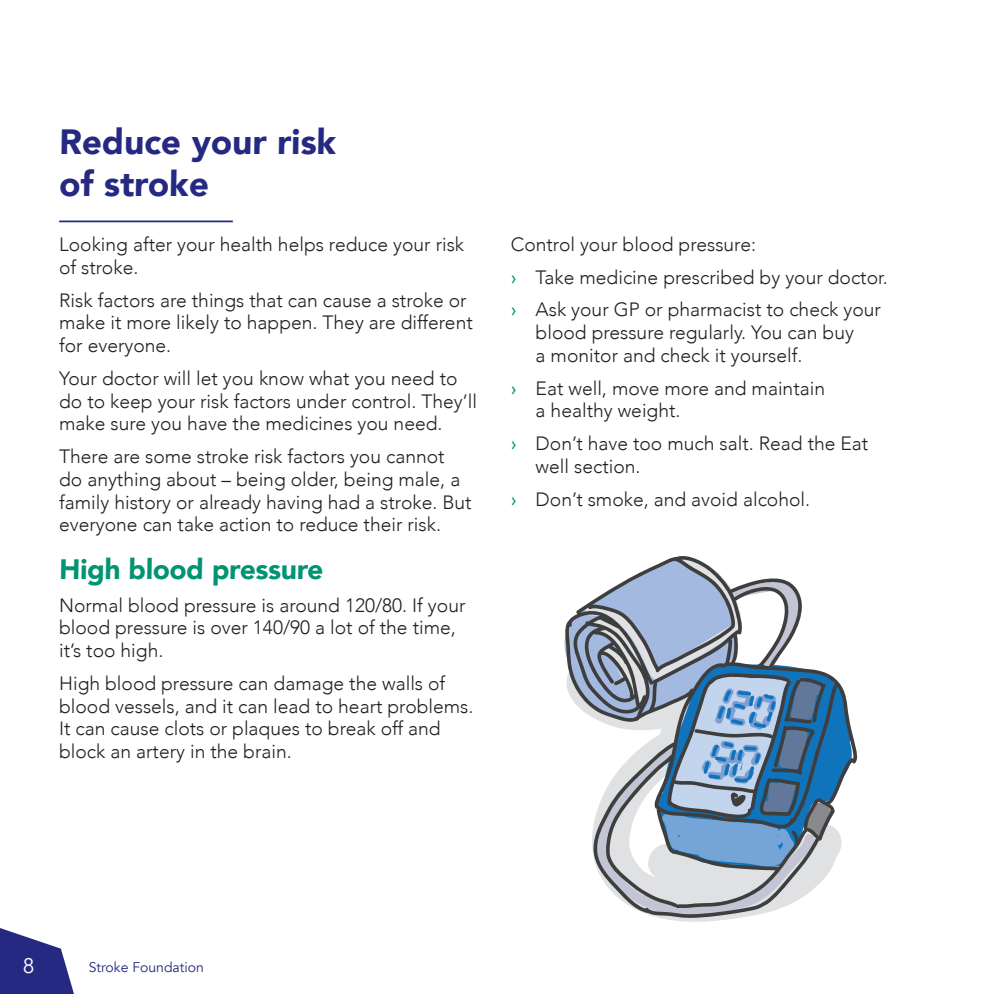
<style>
.page{position:relative;width:990px;height:994px;background:#fff}
.page>*{position:absolute;margin:0;border:0;box-sizing:border-box;transform-origin:0 0}
.t1{font:900 35px/42px "Avenir";color:#252982}
.t2{font:900 28px "Avenir";color:#009472}
.t3{font:21px "Avenir";color:#fff}
.t4{font:300 19.25px/22.8px "Avenir";color:#231f20}
.t5{font:14px "Avenir";color:#252982}
.s1{font-weight:400;color:#009472}
</style>
<div class="page">
<hr style="left:59px;top:220px;width:174px;height:2px;background:#252982">
<svg style="left:661px;top:918px;width:75px;height:4px"></svg>
<svg style="left:593px;top:668px;width:265px;height:249px"></svg>
<svg style="left:565px;top:556px;width:236px;height:166px"></svg>
<svg style="left:0;top:928px;width:74px;height:66px"></svg>
<h1 class="t1" style="left:59px;top:119px;width:278px">Reduce your risk of stroke</h1>
<p class="t4" style="left:59px;top:233px;width:406px">Looking after your health helps reduce your risk of stroke.</p>
<p class="t4" style="left:59px;top:288px;width:415px">Risk factors are things that can cause a stroke or make it more likely to happen. They are different for everyone.</p>
<p class="t4" style="left:59px;top:367px;width:419px">Your doctor will let you know what you need to do to keep your risk factors under control. They’ll make sure you have the medicines you need.</p>
<p class="t4" style="left:59px;top:445px;width:414px">There are some stroke risk factors you cannot do anything about – being older, being male, a family history or already having had a stroke. But everyone can take action to reduce their risk.</p>
<h2 class="t2" style="left:59px;top:545px;width:266px">High blood pressure</h2>
<p class="t4" style="left:59px;top:593px;width:408px">Normal blood pressure is around 120/80. If your blood pressure is over 140/90 a lot of the time, it’s too high.</p>
<p class="t4" style="left:59px;top:671px;width:416px">High blood pressure can damage the walls of blood vessels, and it can lead to heart problems.<br>It can cause clots or plaques to break off and block an artery in the brain.</p>
<p class="t4" style="left:511px;top:228px;width:378px;line-height:32.7px">Control your blood pressure:<br><span class="s1">›</span> Take medicine prescribed by your doctor. <span class="s1">›</span> Ask your GP or pharmacist to check your</p>
<p class="t4" style="left:535px;top:321px;width:320px">blood pressure regularly. You can buy a monitor and check it yourself.</p>
<p class="t4" style="left:535px;top:376px;width:291px;text-indent:-25px"><span class="s1">›</span> Eat well, move more and maintain a healthy weight.</p>
<p class="t4" style="left:535px;top:432px;width:334px;text-indent:-25px"><span class="s1">›</span> Don’t have too much salt. Read the Eat well section.</p>
<p class="t4" style="left:511px;top:487px;width:301px"><span class="s1">›</span> Don’t smoke, and avoid alcohol.</p>
<p class="t3" style="left:23px;top:952px;width:13px">8</p>
<p class="t5" style="left:89px;top:958px;width:117px">Stroke Foundation</p>
</div>
